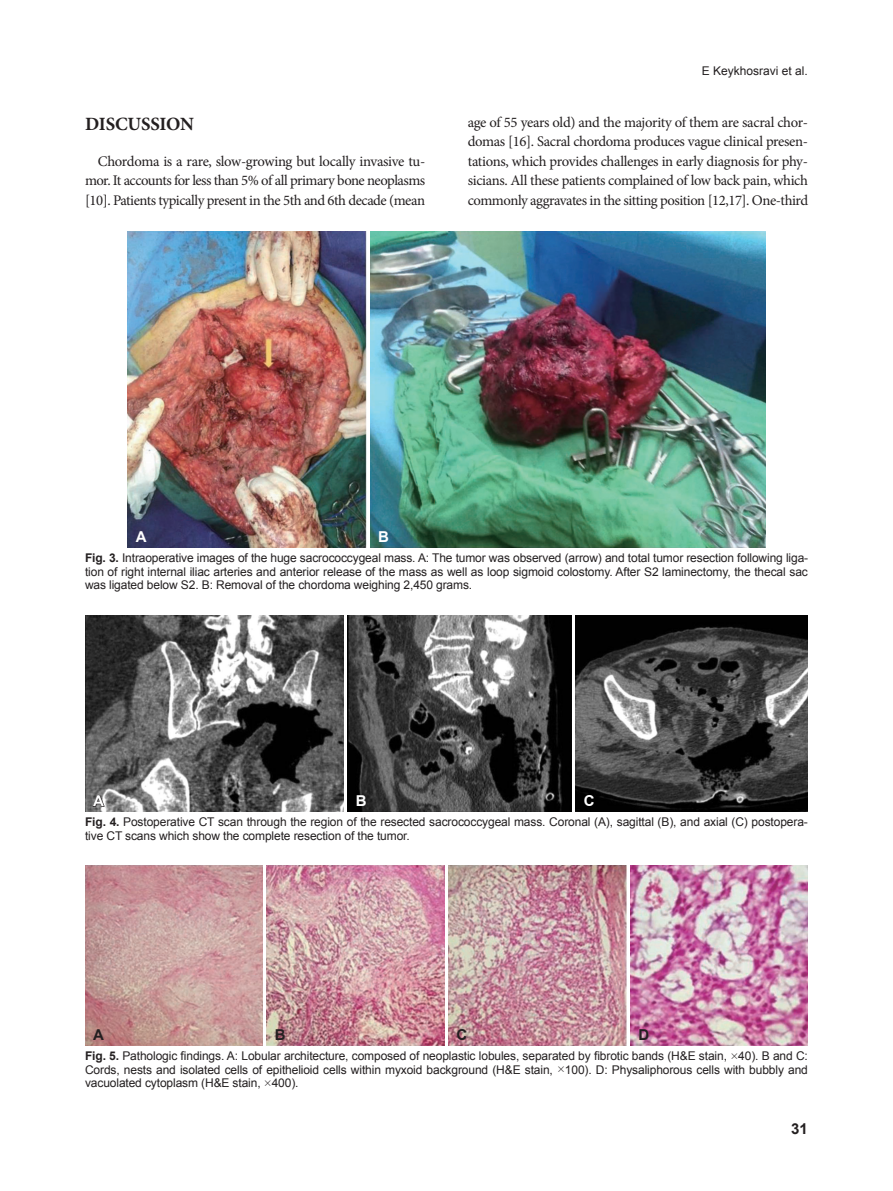
<style>
.page{position:relative;width:893px;height:1191px;background:#fff}
.page>*{position:absolute;margin:0;border:0;box-sizing:border-box;transform-origin:0 0}
.t1{font:700 18.75px "Minion Pro";letter-spacing:-.01em;color:#231f20}
.t2{font:700 15px "Arial";color:#231f20}
.t3{font:700 15px "Arial";color:#fff}
.t4{font:14.7px/19.5px "Minion Pro";letter-spacing:-.035em;color:#231f20;text-align:justify}
.t5{font:12px/13.5px "Arial";letter-spacing:-.01em;color:#231f20;text-align:justify}
.s1{font-weight:700}
.s2{font-family:"Garamond"}
</style>
<div class="page">
<img style="left:128px;top:232px;width:238px;height:316px">
<img style="left:370px;top:232px;width:395px;height:316px">
<img style="left:85px;top:615px;width:258px;height:196px">
<img style="left:348px;top:615px;width:224px;height:196px">
<img style="left:576px;top:615px;width:232px;height:196px">
<svg style="left:92px;top:794px;width:13px;height:13px"></svg>
<img style="left:85px;top:866px;width:178px;height:179px">
<img style="left:267px;top:866px;width:177px;height:179px">
<img style="left:449px;top:866px;width:177px;height:179px">
<img style="left:630px;top:866px;width:178px;height:179px">
<h1 class="t1" style="left:85px;top:111px;width:110px">DISCUSSION</h1>
<p class="t4" style="left:85px;top:152px;width:342px;text-indent:13px">Chordoma is a rare, slow-growing but locally invasive tu&shy;mor. It accounts for less than 5% of all primary bone neoplasms [10]. Patients typically present in the 5th and 6th decade (mean</p>
<p class="t5" style="left:702px;top:64px;width:108px">E Keykhosravi et al.</p>
<p class="t4" style="left:468px;top:113px;width:342px">age of 55 years old) and the majority of them are sacral chor&shy;domas [16]. Sacral chordoma produces vague clinical presen&shy;tations, which provides challenges in early diagnosis for phy&shy;sicians. All these patients complained of low back pain, which commonly aggravates in the sitting position [12,17]. One-third</p>
<p class="t3" style="left:136px;top:527px;width:12px">A</p>
<p class="t3" style="left:378px;top:527px;width:12px">B</p>
<p class="t5" style="left:85px;top:551px;width:725px"><span class="s1">Fig. 3.</span> Intraoperative images of the huge sacrococcygeal mass. A: The tumor was observed (arrow) and total tumor resection following liga&shy;tion of right internal iliac arteries and anterior release of the mass as well as loop sigmoid colostomy. After S2 laminectomy, the thecal sac was ligated below S2. B: Removal of the chordoma weighing 2,450 grams.</p>
<p class="t3" style="left:93px;top:791px;width:12px">A</p>
<p class="t3" style="left:356px;top:791px;width:12px">B</p>
<p class="t3" style="left:584px;top:791px;width:12px">C</p>
<p class="t5" style="left:85px;top:815px;width:724px"><span class="s1">Fig. 4.</span> Postoperative CT scan through the region of the resected sacrococcygeal mass. Coronal (A), sagittal (B), and axial (C) postopera&shy;tive CT scans which show the complete resection of the tumor.</p>
<p class="t2" style="left:93px;top:1025px;width:12px">A</p>
<p class="t2" style="left:275px;top:1025px;width:12px">B</p>
<p class="t2" style="left:457px;top:1025px;width:12px">C</p>
<p class="t2" style="left:638px;top:1025px;width:12px">D</p>
<p class="t5" style="left:85px;top:1049px;width:724px"><span class="s1">Fig. 5.</span> Pathologic findings. A: Lobular architecture, composed of neoplastic lobules, separated by fibrotic bands (H&amp;E stain, <span class="s2">×</span>40). B and C:<br>Cords, nests and isolated cells of epithelioid cells within myxoid background (H&amp;E stain, <span class="s2">×</span>100). D: Physaliphorous cells with bubbly and vacuolated cytoplasm (H&amp;E stain, <span class="s2">×</span>400).</p>
<p class="t2" style="left:791px;top:1118px;width:18px">31</p>
</div>
